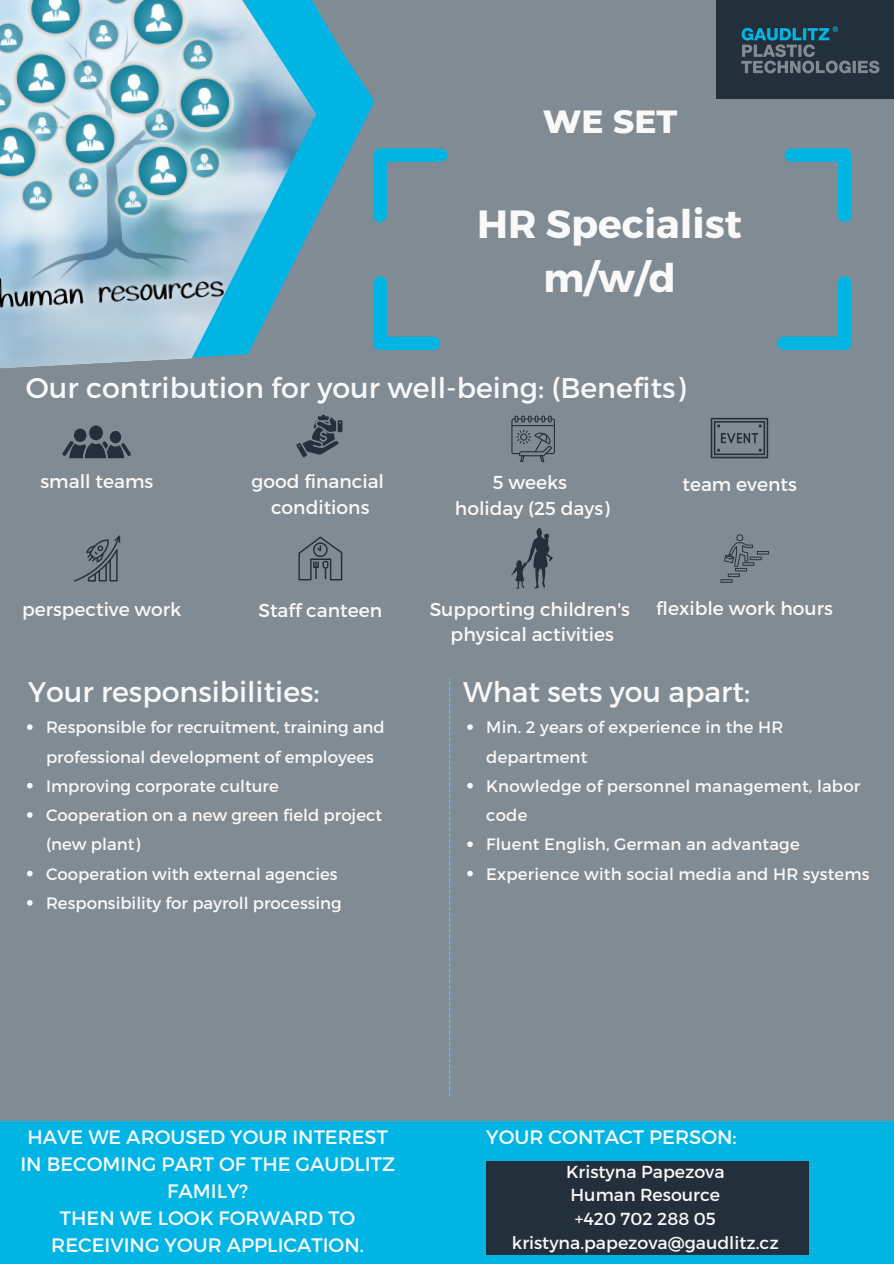
<style>
.page{position:relative;width:894px;height:1264px;background:#fff}
.page>*{position:absolute;margin:0;border:0;box-sizing:border-box;transform-origin:0 0}
.t1{font:700 39.3px "Montserrat";color:#f9f9f9}
.t2{font:800 32.7px "Montserrat";color:#f9f9f9}
.t3{font:28.5px "Montserrat";color:#f9f9f9}
.t4{font:19.5px/27px "Montserrat";color:#f9f9f9;text-align:center}
.t5{font:18.6px "Montserrat";color:#f9f9f9}
.t6{font:17.4px "Montserrat";color:#f9f9f9}
.t7{font:16.5px/29.2px "Montserrat";color:#f9f9f9}
</style>
<div class="page">
<div style="left:0;top:0;width:893px;height:1263px;background:#818b94"></div>
<div style="left:0;top:1121px;width:893px;height:142px;background:#00b5e4"></div>
<svg style="left:449px;top:677px;width:1px;height:419px"></svg>
<img style="left:716px;top:0;width:177px;height:99px">
<svg style="left:316px;top:8px;width:59px;height:93px"></svg>
<svg style="left:316px;top:101px;width:59px;height:117px;fill:#00b5e4"></svg>
<svg style="left:373px;top:276px;width:67px;height:74px"></svg>
<svg style="left:373px;top:148px;width:74px;height:74px"></svg>
<svg style="left:784px;top:148px;width:67px;height:74px"></svg>
<svg style="left:777px;top:276px;width:74px;height:74px"></svg>
<div style="left:89px;top:425px;width:14px;height:15px;background:#232f3b;border-radius:50%"></div>
<div style="left:110px;top:431px;width:11px;height:12px;background:#232f3b;border-radius:50%"></div>
<div style="left:74px;top:428px;width:12px;height:14px;background:#232f3b;border-radius:50%"></div>
<svg style="left:62px;top:440px;width:69px;height:18px"></svg>
<svg style="left:298px;top:536px;width:44px;height:44px"></svg>
<svg style="left:296px;top:414px;width:46px;height:43px"></svg>
<svg style="left:74px;top:535px;width:46px;height:46px"></svg>
<svg style="left:720px;top:534px;width:48px;height:48px"></svg>
<img style="left:0;top:0;width:316px;height:369px">
<svg style="left:511px;top:415px;width:44px;height:47px"></svg>
<svg style="left:511px;top:528px;width:41px;height:60px"></svg>
<svg style="left:710px;top:418px;width:58px;height:40px"></svg>
<svg style="left:467px;top:724px;width:5px;height:6px"></svg>
<svg style="left:467px;top:783px;width:5px;height:5px"></svg>
<svg style="left:467px;top:841px;width:5px;height:6px"></svg>
<svg style="left:467px;top:870px;width:5px;height:6px"></svg>
<svg style="left:27px;top:724px;width:6px;height:6px"></svg>
<svg style="left:27px;top:782px;width:6px;height:6px"></svg>
<svg style="left:27px;top:812px;width:6px;height:5px"></svg>
<svg style="left:27px;top:870px;width:6px;height:6px"></svg>
<svg style="left:27px;top:900px;width:6px;height:5px"></svg>
<div style="left:486px;top:1160px;width:322px;height:94px;background:#232f3b"></div>
<p class="t2" style="left:542px;top:102px;width:136px">WE SET</p>
<p class="t1" style="left:477px;top:198px;width:266px">HR Specialist</p>
<p class="t1" style="left:543px;top:252px;width:134px">m/w/d</p>
<p class="t3" style="left:26px;top:369px;width:661px">Our contribution for your well-being: (Benefits)</p>
<p class="t5" style="left:40px;top:469px;width:114px">small teams</p>
<p class="t5" style="left:251px;top:469px;width:134px">good financial</p>
<p class="t5" style="left:271px;top:495px;width:100px">conditions</p>
<p class="t5" style="left:492px;top:470px;width:76px">5 weeks</p>
<p class="t5" style="left:454px;top:496px;width:156px">holiday (25 days)</p>
<p class="t5" style="left:682px;top:472px;width:116px">team events</p>
<p class="t5" style="left:22px;top:596px;width:161px">perspective work</p>
<p class="t5" style="left:258px;top:598px;width:125px">Staff canteen</p>
<p class="t5" style="left:429px;top:596px;width:202px">Supporting children's</p>
<p class="t5" style="left:450px;top:622px;width:165px">physical activities</p>
<p class="t5" style="left:656px;top:596px;width:178px">flexible work hours</p>
<p class="t3" style="left:28px;top:673px;width:293px">Your responsibilities:</p>
<p class="t3" style="left:463px;top:673px;width:288px">What sets you apart:</p>
<p class="t7" style="left:46px;top:712px;width:340px">Responsible for recruitment, training and professional development of employees</p>
<p class="t7" style="left:46px;top:770px;width:234px">Improving corporate culture</p>
<p class="t7" style="left:46px;top:799px;width:337px">Cooperation on a new green field project (new plant)</p>
<p class="t7" style="left:46px;top:858px;width:293px">Cooperation with external agencies</p>
<p class="t7" style="left:46px;top:887px;width:297px">Responsibility for payroll processing</p>
<p class="t7" style="left:486px;top:712px;width:298px">Min. 2 years of experience in the HR department</p>
<p class="t7" style="left:486px;top:770px;width:375px">Knowledge of personnel management, labor code</p>
<p class="t7" style="left:486px;top:829px;width:315px">Fluent English, German an advantage</p>
<p class="t7" style="left:486px;top:858px;width:385px">Experience with social media and HR systems</p>
<p class="t4" style="left:20px;top:1122px;width:376px">HAVE WE AROUSED YOUR INTEREST<br>IN BECOMING PART OF THE GAUDLITZ<br>FAMILY?</p>
<p class="t4" style="left:51px;top:1203px;width:314px">THEN WE LOOK FORWARD TO<br>RECEIVING YOUR APPLICATION.</p>
<p class="t4" style="left:486px;top:1122px;width:252px">YOUR CONTACT PERSON:</p>
<p class="t6" style="left:566px;top:1160px;width:160px">Kristyna Papezova</p>
<p class="t6" style="left:570px;top:1183px;width:151px">Human Resource</p>
<p class="t6" style="left:574px;top:1207px;width:142px">+420 702 288 05</p>
<p class="t6" style="left:512px;top:1231px;width:268px">kristyna.papezova@gaudlitz.cz</p>
</div>
